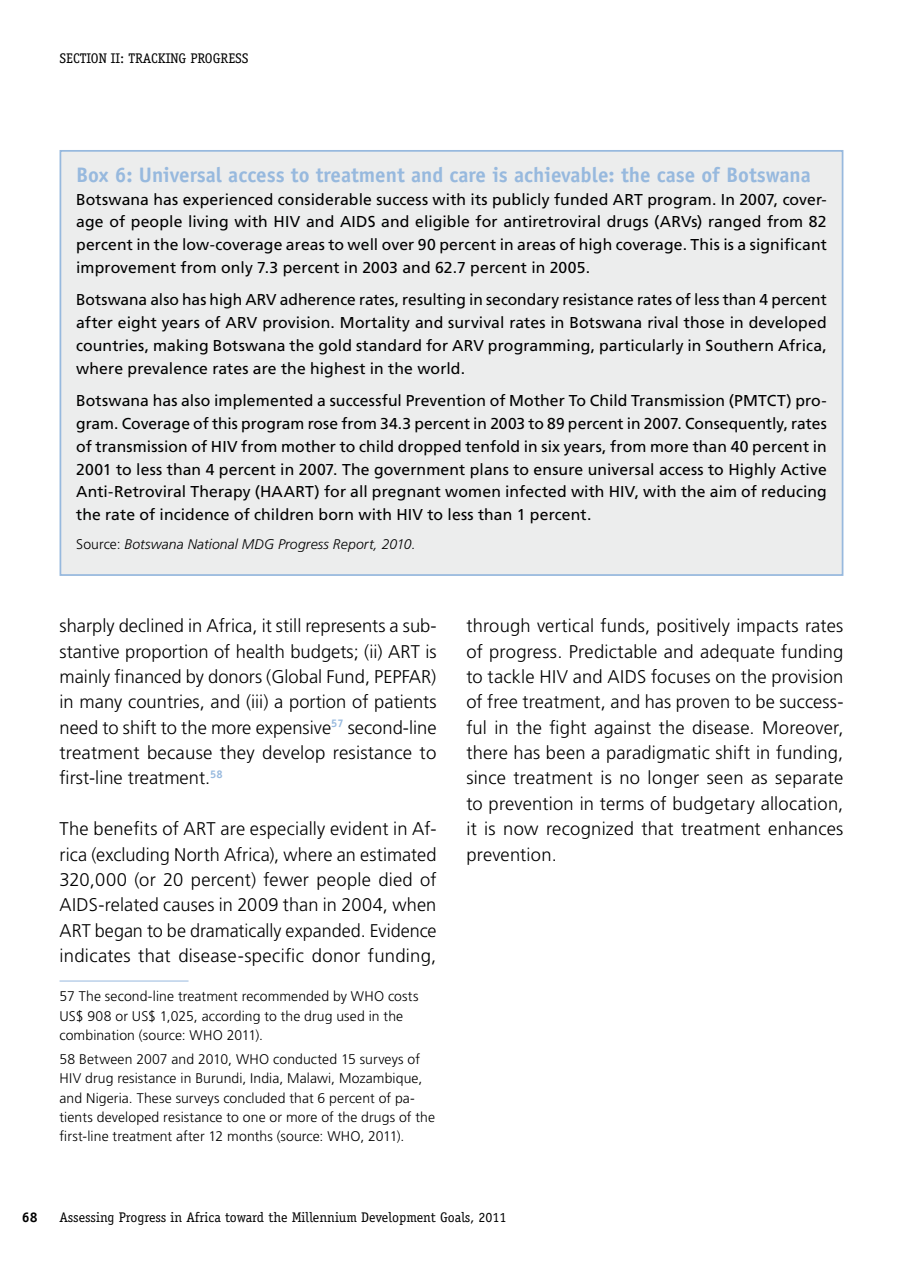
<style>
.page{position:relative;width:903px;height:1275px;background:#fff}
.page>*{position:absolute;margin:0;border:0;box-sizing:border-box;transform-origin:0 0}
.t1{font:700 21px "Officina Sans Std";color:#97b9de}
.t2{font:300 18.38px/25.4px "Frutiger LT Std";letter-spacing:.01em;color:#000;text-align:justify}
.t3{font:15.75px/22.8px "Frutiger LT Std";letter-spacing:.005em;color:#000;text-align:justify}
.t4{font:300 14px/19.2px "Frutiger LT Std";letter-spacing:.005em;color:#000}
.t5{font:14px "Officina Serif Std";color:#000}
.t6{font:italic 300 14px "Frutiger LT Std";letter-spacing:.01em;color:#000}
.t7{font:700 14px "Officina Serif Std";color:#000}
.s1{font-style:normal}
</style>
<div class="page">
<hr style="left:60px;top:981px;width:129px;height:1px;background:#97b9de">
<div style="left:60px;top:151px;width:782px;height:424px;background:#eceded"></div>
<div style="left:60px;top:150px;width:783px;height:426px;border:2px solid #97b9de"></div>
<p class="t5" style="left:60px;top:50px;width:8px">section</p>
<p class="t5" style="left:111px;top:50px;width:25px">ii : trac</p>
<p class="t5" style="left:158px;top:50px;width:16px">king</p>
<p class="t5" style="left:190px;top:50px;width:3px">progress</p>
<h1 class="t1" style="left:76px;top:162px;width:736px">Box 6: Universal access to treatment and care is achievable: the case of Botswana</h1>
<p class="t3" style="left:76px;top:188px;width:752px">Botswana has experienced considerable success with its publicly funded ART program. In 2007, cover&shy;age of people living with HIV and AIDS and eligible for antiretroviral drugs (ARVs) ranged from 82 percent in the low-coverage areas to well over 90 percent in areas of high coverage. This is a significant improvement from only 7.3 percent in 2003 and 62.7 percent in 2005.</p>
<p class="t3" style="left:76px;top:289px;width:752px">Botswana also has high ARV adherence rates, resulting in secondary resistance rates of less than 4 percent after eight years of ARV provision. Mortality and survival rates in Botswana rival those in developed countries, making Botswana the gold standard for ARV programming, particularly in Southern Africa, where prevalence rates are the highest in the world.</p>
<p class="t3" style="left:76px;top:390px;width:752px">Botswana has also implemented a successful Prevention of Mother To Child Transmission (PMTCT) pro&shy;gram. Coverage of this program rose from 34.3 percent in 2003 to 89 percent in 2007. Consequently, rates of transmission of HIV from mother to child dropped tenfold in six years, from more than 40 percent in 2001 to less than 4 percent in 2007. The government plans to ensure universal access to Highly Active Anti-Retroviral Therapy (HAART) for all pregnant women infected with HIV, with the aim of reducing the rate of incidence of children born with HIV to less than 1 percent.</p>
<p class="t6" style="left:76px;top:536px;width:341px"><span class="s1">Source:</span> Botswana National MDG Progress Report, 2010.</p>
<p class="t2" style="left:60px;top:613px;width:379px">sharply declined in Africa, it still represents a sub&shy;stantive proportion of health budgets; (ii) ART is mainly financed by donors (Global Fund, PEPFAR) in many countries, and (iii) a portion of patients need to shift to the more expensive<sup>57</sup> second-line treatment because they develop resistance to first-line treatment. <sup>58</sup></p>
<p class="t2" style="left:60px;top:816px;width:379px">The benefits of ART are especially evident in Af&shy;rica (excluding North Africa), where an estimated 320,000 (or 20 percent) fewer people died of AIDS-related causes in 2009 than in 2004, when ART began to be dramatically expanded. Evidence indicates that disease-specific donor funding,</p>
<p class="t4" style="left:60px;top:987px;width:360px">57 The second-line treatment recommended by WHO costs<br>US$ 908 or US$ 1,025, according to the drug used in the combination (source: WHO 2011).</p>
<p class="t4" style="left:60px;top:1050px;width:377px">58 Between 2007 and 2010, WHO conducted 15 surveys of HIV drug resistance in Burundi, India, Malawi, Mozambique, and Nigeria. These surveys concluded that 6 percent of pa&shy;tients developed resistance to one or more of the drugs of the first-line treatment after 12 months (source: WHO, 2011).</p>
<p class="t2" style="left:466px;top:613px;width:379px">through vertical funds, positively impacts rates of progress. Predictable and adequate funding to tackle HIV and AIDS focuses on the provision of free treatment, and has proven to be success&shy;ful in the fight against the disease. Moreover, there has been a paradigmatic shift in funding, since treatment is no longer seen as separate to prevention in terms of budgetary allocation, it is now recognized that treatment enhances prevention.</p>
<p class="t7" style="left:22px;top:1208px;width:17px">68</p>
<p class="t5" style="left:60px;top:1209px;width:448px">Assessing Progress in Africa toward the Millennium Development Goals, 2011</p>
</div>
